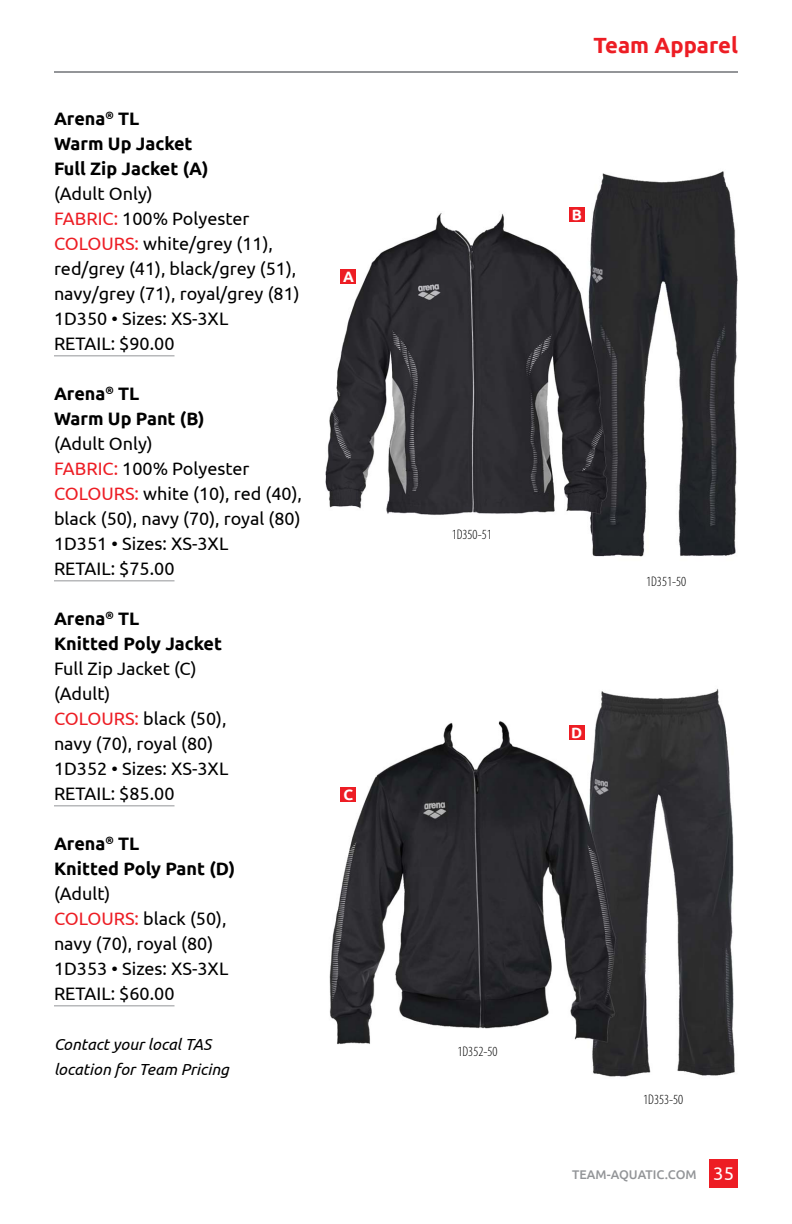
<style>
.page{position:relative;width:792px;height:1224px;background:#fff}
.page>*{position:absolute;margin:0;border:0;box-sizing:border-box;transform-origin:0 0}
.t1{font:700 22px "Ubuntu";color:#ed1d24}
.t2{font:18px/25px "Ubuntu";color:#000}
.t3{font:700 18px/25px "Ubuntu";color:#000}
.t4{font:italic 16px/25px "Ubuntu";color:#000}
.t5{font:700 15px "Ubuntu";color:#fff}
.t6{font:300 condensed 14px "Myriad Pro";color:#000}
.t7{font:500 12.6px "Ubuntu";color:#939598}
.s1{color:#ed1d24}
.s2{font-weight:400;font-size:18.4px;color:#fff}
</style>
<div class="page">
<div style="left:709px;top:1159px;width:29px;height:29px;background:#ed1d24"></div>
<hr style="left:54px;top:71px;width:684px;height:2px;background:#939598">
<hr style="left:54px;top:355px;width:121px;height:1px;background:#939598">
<hr style="left:54px;top:580px;width:121px;height:1px;background:#939598">
<hr style="left:54px;top:805px;width:121px;height:1px;background:#939598">
<hr style="left:54px;top:1005px;width:121px;height:1px;background:#939598">
<img style="left:329px;top:688px;width:406px;height:389px">
<img style="left:326px;top:171px;width:412px;height:386px">
<div style="left:341px;top:269px;width:15px;height:15px;background:#ed1d24"></div>
<div style="left:569px;top:207px;width:15px;height:15px;background:#ed1d24"></div>
<div style="left:341px;top:787px;width:15px;height:15px;background:#ed1d24"></div>
<div style="left:569px;top:725px;width:15px;height:15px;background:#ed1d24"></div>
<p class="t3" style="left:54px;top:106px;width:156px">Arena<sup>®</sup> TL<br>Warm Up Jacket<br>Full Zip Jacket (A)</p>
<p class="t2" style="left:54px;top:180px;width:247px">(Adult Only)<br><span class="s1">FABRIC:</span> 100% Polyester<br><span class="s1">COLOURS:</span> white/grey (11), red/grey (41), black/grey (51), navy/grey (71), royal/grey (81)<br>1D350 • Sizes: XS-3XL<br>RETAIL: $90.00</p>
<p class="t3" style="left:54px;top:381px;width:152px">Arena<sup>®</sup> TL<br>Warm Up Pant (B)</p>
<p class="t2" style="left:54px;top:430px;width:250px">(Adult Only)<br><span class="s1">FABRIC:</span> 100% Polyester<br><span class="s1">COLOURS:</span> white (10), red (40), black (50), navy (70), royal (80)<br>1D351 • Sizes: XS-3XL<br>RETAIL: $75.00</p>
<p class="t3" style="left:54px;top:606px;width:170px">Arena<sup>®</sup> TL<br>Knitted Poly Jacket</p>
<p class="t2" style="left:54px;top:655px;width:176px">Full Zip Jacket (C) (Adult)<br><span class="s1">COLOURS:</span> black (50), navy (70), royal (80)<br>1D352 • Sizes: XS-3XL<br>RETAIL: $85.00</p>
<p class="t3" style="left:54px;top:831px;width:183px">Arena<sup>®</sup> TL<br>Knitted Poly Pant (D)</p>
<p class="t2" style="left:54px;top:880px;width:176px">(Adult)<br><span class="s1">COLOURS:</span> black (50), navy (70), royal (80)<br>1D353 • Sizes: XS-3XL<br>RETAIL: $60.00</p>
<p class="t4" style="left:54px;top:1031px;width:176px">Contact your local TAS location for Team Pricing</p>
<p class="t5" style="left:343px;top:267px;width:12px">A</p>
<p class="t5" style="left:344px;top:785px;width:11px">C</p>
<p class="t1" style="left:593px;top:32px;width:146px">Team Apparel</p>
<p class="t5" style="left:572px;top:206px;width:12px">B</p>
<p class="t6" style="left:452px;top:527px;width:42px">1D350-51</p>
<p class="t5" style="left:571px;top:723px;width:13px">D</p>
<p class="t6" style="left:646px;top:574px;width:42px">1D351-50</p>
<p class="t6" style="left:457px;top:1044px;width:42px">1D352-50</p>
<p class="t6" style="left:643px;top:1092px;width:42px">1D353-50</p>
<p class="t7" style="left:572px;top:1166px;width:163px">TEAM-AQUATIC.COM <span class="s2">35</span></p>
</div>
